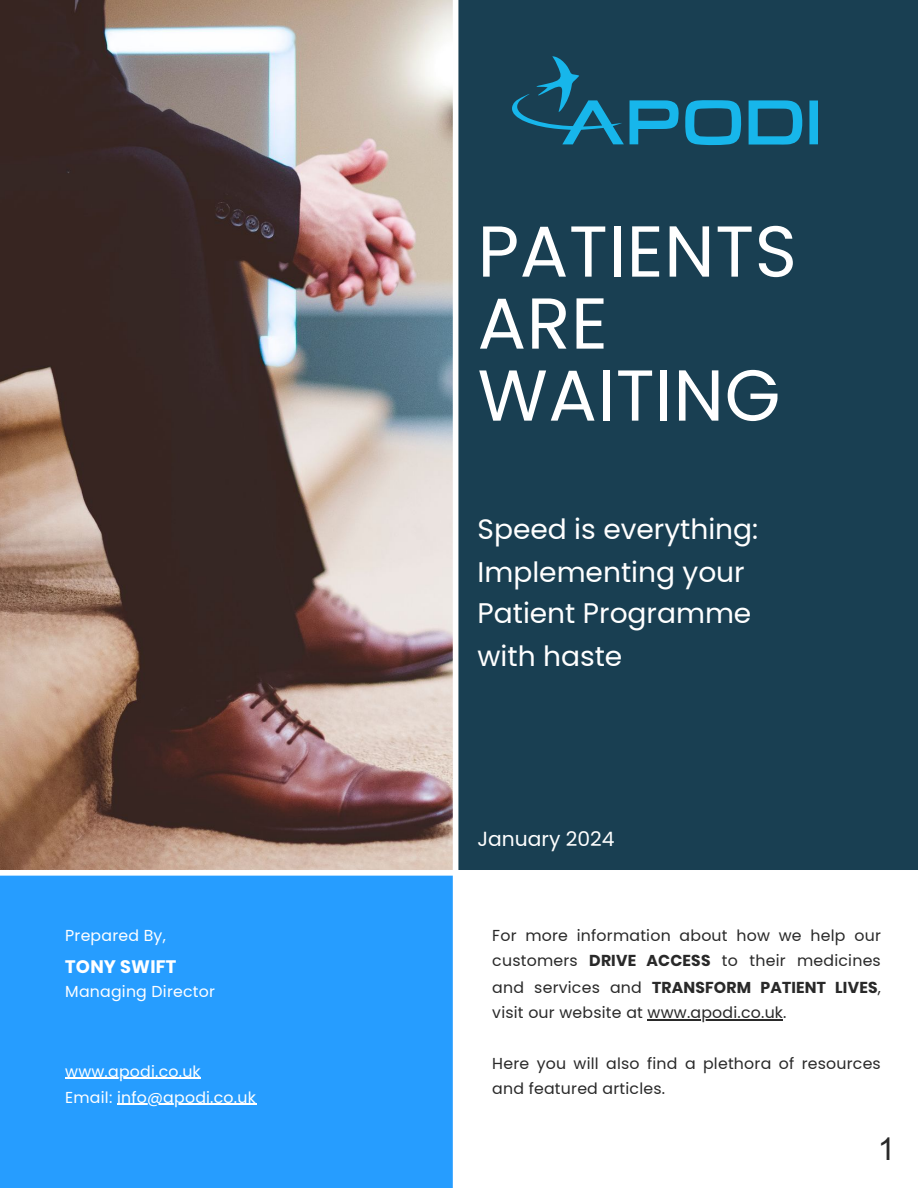
<style>
.page{position:relative;width:918px;height:1188px;background:#fff}
.page>*{position:absolute;margin:0;border:0;box-sizing:border-box;transform-origin:0 0}
.t1{font:72px/72px "Poppins";letter-spacing:.01em;color:#fff}
.t2{font:31.5px "Arial";color:#292929}
.t3{font:28.2px/42.3px "Poppins";color:#fff}
.t4{font:20.25px "Poppins";color:#fff}
.t5{font:700 18px "Poppins";letter-spacing:.015em;color:#fff}
.t6{font:15.75px/26.4px "Poppins";letter-spacing:.015em;color:#292929;text-align:justify}
.t7{font:15.75px/25.8px "Poppins";letter-spacing:.015em;color:#fff}
.s1{font-weight:700}
</style>
<div class="page">
<div style="left:0;top:867px;width:454px;height:321px;background:#269dff"></div>
<div style="left:454px;top:0;width:464px;height:872px;background:#193f52"></div>
<hr style="left:648px;top:1019px;width:135px;height:1px;background:#292929">
<svg style="left:512px;top:56px;width:306px;height:89px"></svg>
<hr style="left:65px;top:1078px;width:136px;height:1px;background:#fff">
<hr style="left:117px;top:1104px;width:139px;height:1px;background:#fff">
<img style="left:0;top:0;width:453px;height:870px">
<div style="left:0;top:870px;width:918px;height:6px;background:#fff"></div>
<div style="left:453px;top:0;width:5px;height:1188px;background:#fff"></div>
<p class="t7" style="left:65px;top:923px;width:102px">Prepared By,</p>
<p class="t5" style="left:65px;top:954px;width:113px">TONY SWIFT</p>
<p class="t7" style="left:65px;top:979px;width:151px">Managing Director</p>
<p class="t7" style="left:65px;top:1059px;width:192px">www.apodi.co.uk<br>Email: info@apodi.co.uk</p>
<h1 class="t1" style="left:478px;top:219px;width:321px">PATIENTS<br>ARE<br>WAITING</h1>
<h3 class="t3" style="left:478px;top:509px;width:282px">Speed is everything:<br>Implementing your<br>Patient Programme with haste</h3>
<p class="t4" style="left:478px;top:830px;width:138px">January 2024</p>
<p class="t6" style="left:492px;top:923px;width:390px">For more information about how we help our customers <span class="s1">DRIVE ACCESS</span> to their medicines and services and <span class="s1">TRANSFORM PATIENT LIVES</span>,</p>
<p class="t6" style="left:492px;top:1000px;width:296px">visit our website at www.apodi.co.uk.</p>
<p class="t6" style="left:492px;top:1052px;width:390px;line-height:24.8px">Here you will also find a plethora of resources and featured articles.</p>
<h2 class="t2" style="left:878px;top:1131px;width:19px">1</h2>
</div>
